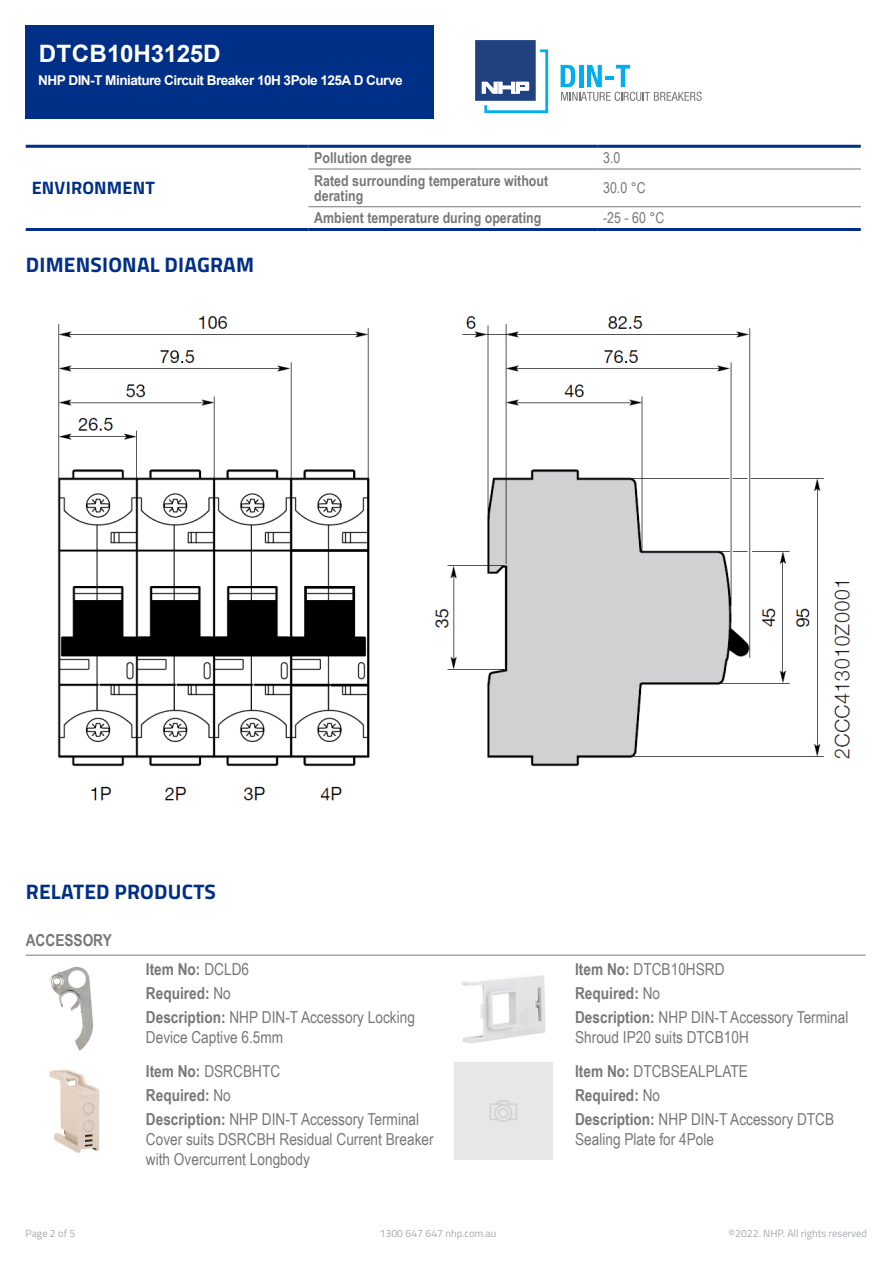
<style>
.page{position:relative;width:893px;height:1263px;background:#fff}
.page>*{position:absolute;margin:0;border:0;box-sizing:border-box;transform-origin:0 0}
.Item_Number{font:700 24px "Arial";color:#fff}
.t1{font:700 21px "Titillium";letter-spacing:.01em;color:#002f87}
.t2{font:700 18px "Titillium";letter-spacing:.01em;color:#002f87}
.t3{font:16.5px/24px "Arial Narrow";color:#777876}
.t4{font:700 16.5px "Arial Narrow";color:#777876}
.t5{font:700 15px/15px "Arial Narrow";color:#777876}
.t6{font:15px "Arial Narrow";color:#777876}
.Display_Name{font:700 13.5px "Arial";letter-spacing:-.04em;color:#fff}
.t7{font:10.5px "Titillium";color:#a7a9ac}
.s1{font-weight:700}
</style>
<div class="page">
<div style="left:26px;top:26px;width:408px;height:93px;background:#002f87"></div>
<hr style="left:26px;top:955px;width:840px;height:1px;background:#777876">
<img style="left:49px;top:966px;width:44px;height:85px">
<img style="left:49px;top:1069px;width:51px;height:84px">
<img style="left:461px;top:975px;width:85px;height:68px">
<div style="left:455px;top:1062px;width:98px;height:98px;background:#e7e7e8"></div>
<img style="left:57px;top:315px;width:793px;height:486px">
<hr style="left:308px;top:169px;width:289px;height:1px;background:#777876">
<hr style="left:308px;top:206px;width:289px;height:1px;background:#777876">
<hr style="left:26px;top:145px;width:282px;height:3px;background:#002f87">
<hr style="left:308px;top:145px;width:289px;height:3px;background:#002f87">
<hr style="left:597px;top:145px;width:264px;height:3px;background:#002f87">
<hr style="left:26px;top:228px;width:282px;height:3px;background:#002f87">
<hr style="left:308px;top:228px;width:289px;height:3px;background:#002f87">
<hr style="left:597px;top:228px;width:264px;height:3px;background:#002f87">
<hr style="left:597px;top:169px;width:264px;height:1px;background:#777876">
<hr style="left:597px;top:206px;width:264px;height:1px;background:#777876">
<svg style="left:475px;top:40px;width:73px;height:73px"></svg>
<svg style="left:561px;top:65px;width:141px;height:36px"></svg>
<p class="Item_Number" style="left:39px;top:37px;width:184px">DTCB10H3125D</p>
<p class="Display_Name" style="left:38px;top:71px;width:366px">NHP DIN-T Miniature Circuit Breaker 10H 3Pole 125A D Curve</p>
<p class="t2" style="left:32px;top:174px;width:124px">ENVIRONMENT</p>
<p class="t1" style="left:26px;top:249px;width:230px">DIMENSIONAL DIAGRAM</p>
<p class="t5" style="left:314px;top:149px;width:99px">Pollution degree</p>
<p class="t6" style="left:603px;top:147px;width:19px">3.0</p>
<p class="t5" style="left:314px;top:172px;width:235px">Rated surrounding temperature without derating</p>
<p class="t6" style="left:603px;top:177px;width:44px">30.0 °C</p>
<p class="t5" style="left:314px;top:210px;width:229px">Ambient temperature during operating</p>
<p class="t6" style="left:603px;top:207px;width:63px">-25 - 60 °C</p>
<p class="t1" style="left:26px;top:876px;width:192px">RELATED PRODUCTS</p>
<p class="t4" style="left:26px;top:928px;width:88px">ACCESSORY</p>
<p class="t3" style="left:146px;top:956px;width:271px"><span class="s1">Item No:</span> DCLD6<br><span class="s1">Required:</span> No<br><span class="s1">Description:</span> NHP DIN-T Accessory Locking</p>
<p class="t3" style="left:146px;top:1019px;width:139px;line-height:34.3px">Device Captive 6.5mm<br><span class="s1">Item No:</span> DSRCBHTC</p>
<p class="t3" style="left:146px;top:1083px;width:275px"><span class="s1">Required:</span> No<br><span class="s1">Description:</span> NHP DIN-T Accessory Terminal</p>
<p class="t3" style="left:146px;top:1129px;width:289px;line-height:19.8px">Cover suits DSRCBH Residual Current Breaker with Overcurrent Longbody</p>
<p class="t3" style="left:575px;top:956px;width:275px"><span class="s1">Item No:</span> DTCB10HSRD<br><span class="s1">Required:</span> No<br><span class="s1">Description:</span> NHP DIN-T Accessory Terminal</p>
<p class="t3" style="left:575px;top:1019px;width:175px;line-height:34.3px">Shroud IP20 suits DTCB10H<br><span class="s1">Item No:</span> DTCBSEALPLATE</p>
<p class="t3" style="left:575px;top:1083px;width:261px"><span class="s1">Required:</span> No<br><span class="s1">Description:</span> NHP DIN-T Accessory DTCB</p>
<p class="t3" style="left:575px;top:1127px;width:141px">Sealing Plate for 4Pole</p>
<p class="t7" style="left:26px;top:1226px;width:51px">Page 2 of 5</p>
<p class="t7" style="left:380px;top:1226px;width:118px">1300 647 647 nhp.com.au</p>
<p class="t7" style="left:728px;top:1226px;width:140px">©2022. NHP. All rights reserved</p>
</div>
